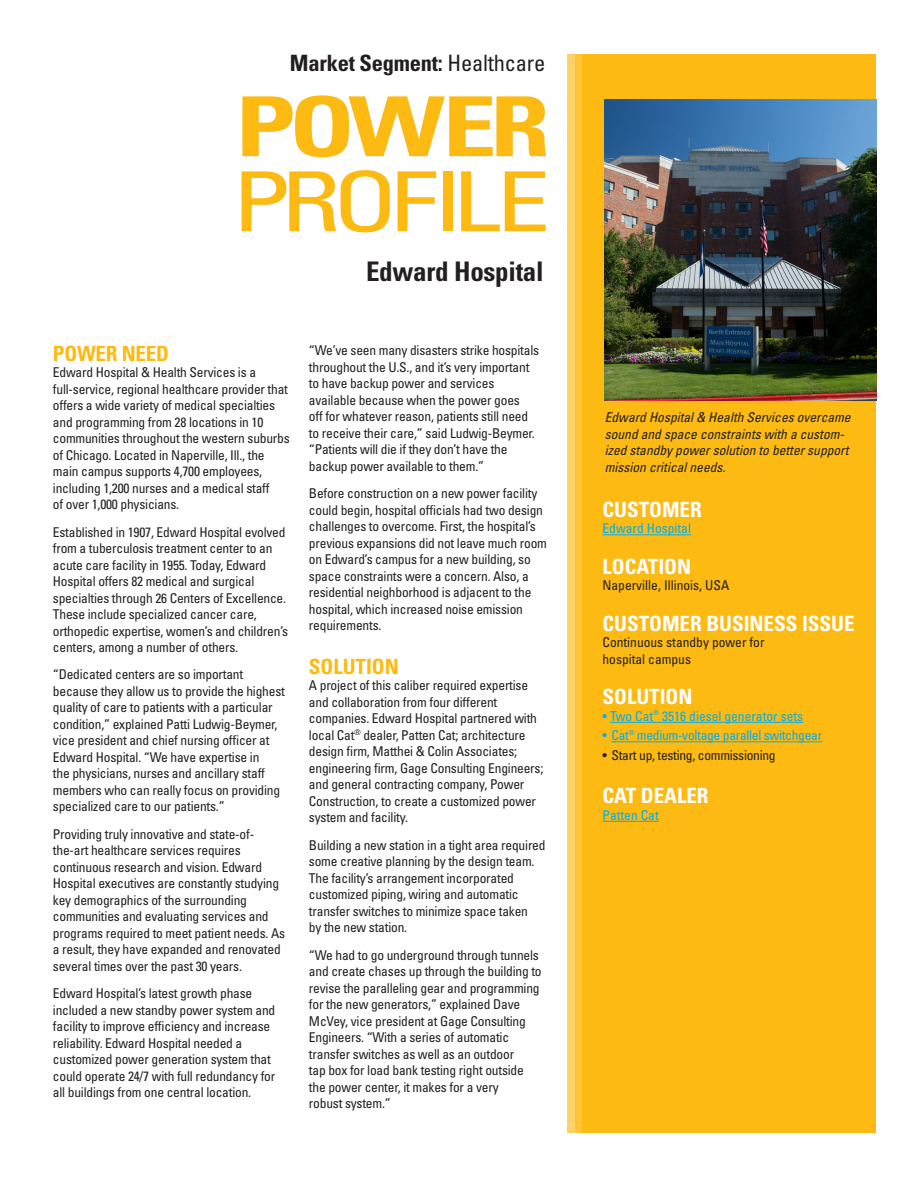
<style>
.page{position:relative;width:918px;height:1188px;background:#fff}
.page>*{position:absolute;margin:0;border:0;box-sizing:border-box;transform-origin:0 0}
.t1{font:condensed 82.8px "Univers LT Std";letter-spacing:-.08em;color:#fcba13;scale:1.3 1}
.t2{font:700 condensed 82.8px "Univers LT Std";letter-spacing:-.06em;color:#fcba13;scale:1.3 1}
.t3{font:700 condensed 27px "Univers LT Std";letter-spacing:-.01em;color:#231f20}
.t4{font:700 condensed 22.5px "Univers LT Std";letter-spacing:-.01em;color:#231f20}
.customer{font:700 condensed 21px "Univers LT Std";color:#fff}
.Headline{font:700 condensed 21px "Univers LT Std";letter-spacing:-.01em;color:#fcba13}
.body{font:700 condensed 21px "Univers LT Std";color:#fcba13}
.body-2{font:condensed 13.5px/16.5px "Univers LT Std";letter-spacing:-.015em;color:#231f20}
.Headline-2{font:condensed 13.5px/16.5px "Univers LT Std";letter-spacing:-.015em;color:#231f20}
.photo_caption{font:italic condensed 13.5px/16.5px "Univers LT Std";color:#231f20}
.side_info{font:condensed 13.5px "Univers LT Std";color:#00aeef}
.side_info-2{font:condensed 13.5px "Univers LT Std";letter-spacing:-.02em;color:#00aeef}
.side_info-3{font:condensed 13.5px "Univers LT Std";letter-spacing:-.02em;color:#231f20}
.side_info-4{font:condensed 7.05px "Univers LT Std";color:#00aeef}
.s1{font-weight:400}
</style>
<div class="page">
<div style="left:583px;top:54px;width:293px;height:1079px;background:#fcba13"></div>
<div style="left:575px;top:54px;width:8px;height:1079px;background:#fcc437"></div>
<div style="left:567px;top:54px;width:8px;height:1079px;background:#fdd266"></div>
<hr style="left:603px;top:534px;width:88px;height:1px;background:#00aeef">
<hr style="left:610px;top:722px;width:193px;height:1px;background:#00aeef">
<hr style="left:612px;top:741px;width:210px;height:1px;background:#00aeef">
<hr style="left:603px;top:821px;width:56px;height:1px;background:#00aeef">
<img style="left:605px;top:99px;width:271px;height:302px">
<p class="t4" style="left:290px;top:49px;width:257px">Market Segment: <span class="s1">Healthcare</span></p>
<p class="t2" style="left:236px;top:76px;width:243px">POWER</p>
<p class="t1" style="left:232px;top:149px;width:246px">PROFILE</p>
<p class="t3" style="left:366px;top:255px;width:179px">Edward Hospital</p>
<p class="Headline" style="left:53px;top:340px;width:117px">POWER NEED</p>
<p class="Headline-2" style="left:53px;top:364px;width:238px">Edward Hospital &amp; Health Services is a full-service, regional healthcare provider that offers a wide variety of medical specialties and programming from 28 locations in 10 communities throughout the western suburbs of Chicago. Located in Naperville, Ill., the main campus supports 4,700 employees, including 1,200 nurses and a medical staff<br>of over 1,000 physicians.</p>
<p class="body-2" style="left:53px;top:523px;width:237px">Established in 1907, Edward Hospital evolved from a tuberculosis treatment center to an acute care facility in 1955. Today, Edward Hospital offers 82 medical and surgical specialties through 26 Centers of Excellence.<br>These include specialized cancer care, orthopedic expertise, women’s and children’s centers, among a number of others.</p>
<p class="body-2" style="left:53px;top:666px;width:233px">“Dedicated centers are so important because they allow us to provide the highest quality of care to patients with a particular condition,” explained Patti Ludwig-Beymer, vice president and chief nursing officer at Edward Hospital. “We have expertise in<br>the physicians, nurses and ancillary staff members who can really focus on providing specialized care to our patients.”</p>
<p class="body-2" style="left:53px;top:825px;width:234px">Providing truly innovative and state-of&shy;the-art healthcare services requires continuous research and vision. Edward Hospital executives are constantly studying key demographics of the surrounding communities and evaluating services and programs required to meet patient needs. As a result, they have expanded and renovated several times over the past 30 years.</p>
<p class="body-2" style="left:53px;top:985px;width:224px">Edward Hospital’s latest growth phase included a new standby power system and facility to improve efficiency and increase reliability. Edward Hospital needed a customized power generation system that could operate 24/7 with full redundancy for all buildings from one central location.</p>
<p class="body-2" style="left:309px;top:342px;width:232px">“We’ve seen many disasters strike hospitals throughout the U.S., and it’s very important to have backup power and services available because when the power goes<br>off for whatever reason, patients still need to receive their care,” said Ludwig-Beymer. “Patients will die if they don’t have the backup power available to them.”</p>
<p class="body-2" style="left:309px;top:485px;width:240px">Before construction on a new power facility could begin, hospital officials had two design challenges to overcome. First, the hospital’s previous expansions did not leave much room on Edward’s campus for a new building, so space constraints were a concern. Also, a residential neighborhood is adjacent to the hospital, which increased noise emission requirements.</p>
<p class="body" style="left:309px;top:654px;width:91px">SOLUTION</p>
<p class="body-2" style="left:309px;top:677px;width:236px">A project of this caliber required expertise and collaboration from four different companies. Edward Hospital partnered with local Cat<sup>®</sup> dealer, Patten Cat; architecture design firm, Matthei &amp; Colin Associates; engineering firm, Gage Consulting Engineers; and general contracting company, Power Construction, to create a customized power system and facility.</p>
<p class="body-2" style="left:309px;top:837px;width:238px">Building a new station in a tight area required some creative planning by the design team.<br>The facility’s arrangement incorporated customized piping, wiring and automatic transfer switches to minimize space taken<br>by the new station.</p>
<p class="body-2" style="left:309px;top:946px;width:234px">“We had to go underground through tunnels and create chases up through the building to revise the paralleling gear and programming for the new generators,” explained Dave McVey, vice president at Gage Consulting Engineers. “With a series of automatic transfer switches as well as an outdoor<br>tap box for load bank testing right outside the power center, it makes for a very<br>robust system.”</p>
<p class="photo_caption" style="left:605px;top:409px;width:247px">Edward Hospital &amp; Health Services overcame sound and space constraints with a custom&shy;ized standby power solution to better support mission critical needs.</p>
<p class="customer" style="left:603px;top:497px;width:101px">CUSTOMER</p>
<p class="side_info" style="left:603px;top:520px;width:90px">Edward Hospital</p>
<p class="customer" style="left:603px;top:554px;width:90px">LOCATION</p>
<p class="body-2" style="left:603px;top:577px;width:128px">Naperville, Illinois, USA</p>
<p class="customer" style="left:603px;top:611px;width:254px">CUSTOMER BUSINESS ISSUE</p>
<p class="body-2" style="left:603px;top:634px;width:163px">Continuous standby power for hospital campus</p>
<p class="customer" style="left:603px;top:684px;width:91px">SOLUTION</p>
<p class="side_info" style="left:603px;top:708px;width:202px">• Two Cat 3516 diesel generator sets</p>
<p class="side_info-2" style="left:603px;top:727px;width:221px">• Cat medium-voltage parallel switchgear</p>
<p class="side_info-3" style="left:603px;top:747px;width:175px">• Start up, testing, commissioning</p>
<p class="customer" style="left:603px;top:783px;width:108px">CAT DEALER</p>
<p class="side_info" style="left:603px;top:807px;width:58px">Patten Cat</p>
<p class="side_info-4" style="left:653px;top:708px;width:7px">®</p>
<p class="side_info-4" style="left:629px;top:728px;width:7px">®</p>
</div>
